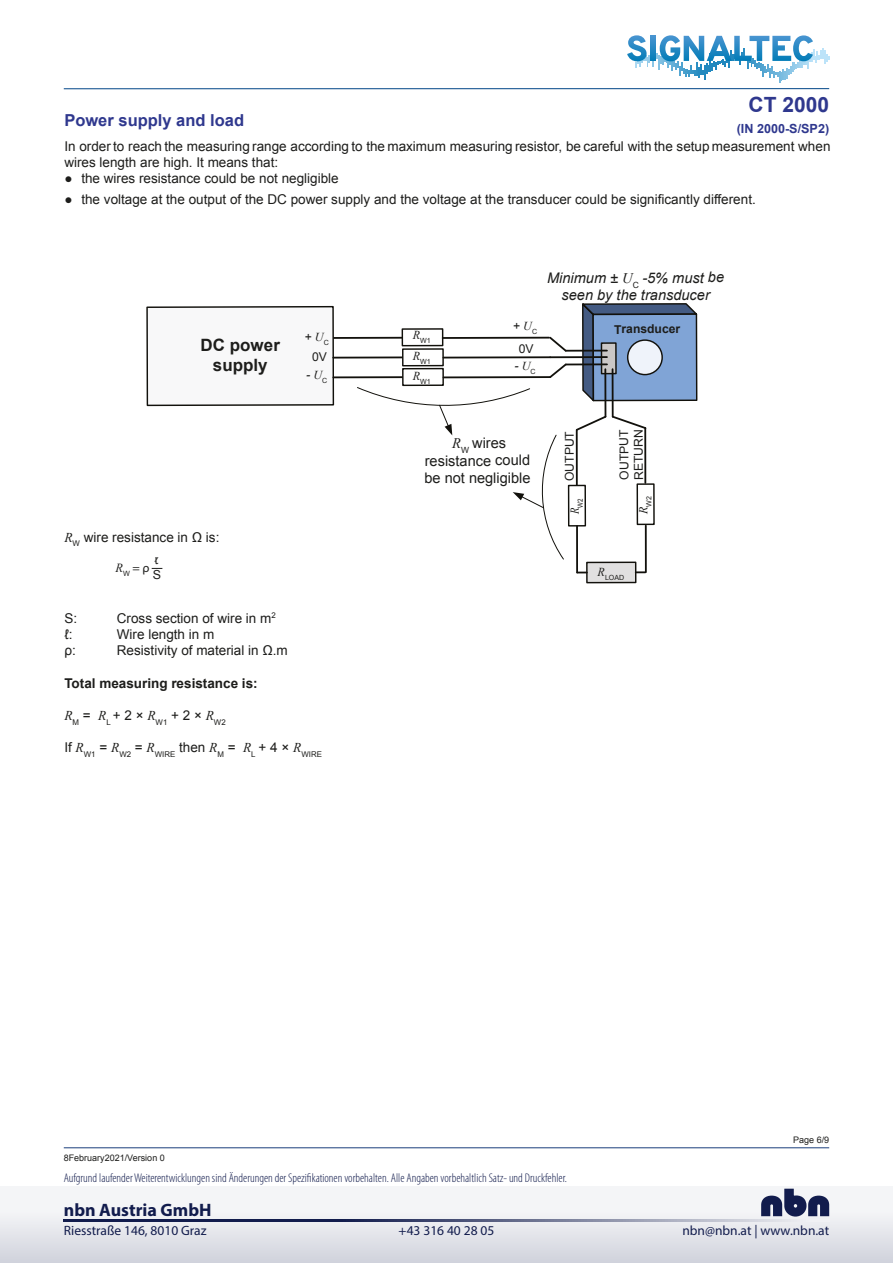
<style>
.page{position:relative;width:893px;height:1263px;background:#fff}
.page>*{position:absolute;margin:0;border:0;box-sizing:border-box;transform-origin:0 0}
.t1{font:700 21px "Arial";color:#2f388e}
.t2{font:700 18px "Myriad Pro";color:#121c4d}
.t3{font:700 16.95px/20.4px "Arial";letter-spacing:-.005em;color:#1d1d1b;text-align:center}
.t4{font:700 16.5px "Arial";color:#2f388e}
.t5{font:italic 14.55px/17.5px "Arial";color:#1d1d1b;text-align:center}
.t6{font:14.55px/17.4px "Arial";letter-spacing:-.005em;color:#1d1d1b;text-align:center}
.t7{font:13.5px/16.2px "Arial";color:#1d1d1b}
.t8{font:13.5px "Myriad Pro";color:#121c4d}
.t9{font:700 13.5px "Arial";color:#1d1d1b}
.t10{font:300 condensed 12.6px "Myriad Pro";color:#121c4d}
.t11{font:700 12.6px "Arial";color:#2f388e}
.t12{font:12.45px "Myriad Pro";color:#1d1d1b}
.t13{font:12.45px/14.9px "Arial";color:#1d1d1b}
.t14{font:12.15px/19.6px "Arial";color:#1d1d1b;text-align:center}
.t15{font:700 12.15px "Arial";letter-spacing:-.005em;color:#1d1d1b}
.t16{font:italic 12.15px "Arial";color:#1d1d1b}
.t17{font:9px "Arial";color:#1d1d1b}
.t18{font:7.8px "Arial";color:#1d1d1b}
.t19{font:7.05px "Arial";letter-spacing:-.005em;color:#1d1d1b}
.t20{font:7.05px "Arial";letter-spacing:-.005em;color:#1d1d1b;scale:.87 1}
.s1{font-style:italic}
.s2{font-family:"Times New Roman";font-style:italic}
.s3{font-family:"Times New Roman"}
</style>
<div class="page">
<hr style="left:64px;top:1147px;width:765px;height:1px;background:#1b3f7c">
<svg style="left:579px;top:303px;width:119px;height:101px"></svg>
<div style="left:593px;top:314px;width:104px;height:87px;background:#80a4d6"></div>
<div style="left:592px;top:313px;width:105px;height:88px;border:1px solid #12110c"></div>
<div style="left:628px;top:340px;width:34px;height:35px;background:#eff3fa;border-radius:50%"></div>
<div style="left:627px;top:339px;width:36px;height:36px;border:1px solid #12110c;border-radius:50%"></div>
<svg style="left:146px;top:305px;width:189px;height:102px"></svg>
<div style="left:586px;top:562px;width:50px;height:21px;background:#e1e0e0;border:1px solid #12110c"></div>
<hr style="left:645px;top:526px;width:2px;height:46px;background:#12110c">
<hr style="left:334px;top:337px;width:68px;height:2px;background:#12110c">
<hr style="left:333px;top:356px;width:69px;height:3px;background:#12110c">
<hr style="left:333px;top:376px;width:69px;height:2px;background:#12110c">
<hr style="left:443px;top:337px;width:106px;height:2px;background:#12110c">
<hr style="left:443px;top:356px;width:107px;height:2px;background:#12110c">
<hr style="left:443px;top:376px;width:107px;height:2px;background:#12110c">
<div style="left:601px;top:342px;width:16px;height:32px;background:#cac7c6;border:1px solid #12110c"></div>
<svg style="left:548px;top:336px;width:20px;height:16px"></svg>
<svg style="left:548px;top:363px;width:20px;height:15px"></svg>
<hr style="left:550px;top:356px;width:57px;height:2px;background:#12110c">
<hr style="left:566px;top:350px;width:41px;height:2px;background:#12110c">
<hr style="left:566px;top:363px;width:41px;height:2px;background:#12110c">
<hr style="left:604px;top:369px;width:2px;height:48px;background:#12110c">
<hr style="left:612px;top:369px;width:2px;height:48px;background:#12110c">
<hr style="left:576px;top:526px;width:2px;height:46px;background:#12110c">
<hr style="left:644px;top:428px;width:2px;height:55px;background:#12110c">
<svg style="left:575px;top:414px;width:72px;height:18px"></svg>
<hr style="left:576px;top:430px;width:2px;height:55px;background:#12110c">
<svg style="left:357px;top:387px;width:207px;height:172px"></svg>
<div style="left:402px;top:328px;width:41px;height:18px;border:1px solid #12110c"></div>
<div style="left:402px;top:348px;width:42px;height:18px;border:1px solid #12110c"></div>
<div style="left:402px;top:368px;width:42px;height:18px;border:1px solid #12110c"></div>
<div style="left:568px;top:485px;width:18px;height:42px;border:1px solid #12110c"></div>
<div style="left:636px;top:483px;width:19px;height:42px;border:1px solid #12110c"></div>
<svg style="left:636px;top:571px;width:9px;height:2px"></svg>
<hr style="left:64px;top:88px;width:765px;height:1px;background:#004587">
<svg style="left:627px;top:35px;width:202px;height:47px"></svg>
<div style="left:0;top:1186px;width:893px;height:77px;background:linear-gradient(to bottom,#fcfdfd,#d4d6df)"></div>
<svg style="left:64px;top:1220px;width:765px;height:1px"></svg>
<svg style="left:761px;top:1189px;width:68px;height:27px"></svg>
<h1 class="t1" style="left:749px;top:97px;width:82px">CT 2000</h1>
<p class="t11" style="left:737px;top:124px;width:94px">(IN 2000-S/SP2)</p>
<p class="t4" style="left:64px;top:114px;width:181px">Power supply and load</p>
<p class="t7" style="left:64px;top:139px;width:768px">In order to reach the measuring range according to the maximum measuring resistor, be careful with the setup measurement when wires length are high. It means that:</p>
<p class="t7" style="left:64px;top:171px;width:276px">● the wires resistance could be not negligible</p>
<p class="t7" style="left:64px;top:192px;width:693px">● the voltage at the output of the DC power supply and the voltage at the transducer could be significantly different.</p>
<p class="t3" style="left:201px;top:336px;width:81px">DC power supply</p>
<p class="t14" style="left:304px;top:328px;width:26px"><span class="s1">+</span> <span class="s2">U</span><sub>C<br></sub>0V</p>
<p class="t16" style="left:306px;top:370px;width:23px">- <span class="s3">U</span><sub>C</sub></p>
<p class="t7" style="left:64px;top:530px;width:157px"><span class="s2">R</span><sub>W</sub> wire resistance in Ω is:</p>
<p class="t12" style="left:115px;top:562px;width:36px"><span class="s2">R</span><sub>W</sub>=ρ</p>
<p class="t13" style="left:153px;top:554px;width:10px">ℓ<br>S</p>
<p class="t7" style="left:64px;top:611px;width:14px">S:</p>
<p class="t7" style="left:117px;top:611px;width:160px">Cross section of wire in m<sup>2</sup></p>
<p class="t7" style="left:64px;top:627px;width:10px">ℓ:</p>
<p class="t7" style="left:117px;top:627px;width:99px">Wire length in m</p>
<p class="t7" style="left:64px;top:644px;width:13px">ρ:</p>
<p class="t7" style="left:117px;top:644px;width:172px">Resistivity of material in Ω.m</p>
<p class="t9" style="left:64px;top:678px;width:195px">Total measuring resistance is:</p>
<p class="t7" style="left:64px;top:708px;width:163px"><span class="s2">R</span><sub>M</sub> = <span class="s2">R</span><sub>L</sub>+2×<span class="s2">R</span><sub>W1</sub> +2×<span class="s2">R</span><sub>W2</sub></p>
<p class="t18" style="left:64px;top:751px;width:259px"><sup>If</sup> <sup>R</sup>W1 <sup>=</sup> <sup>R</sup>W2 <sup>=</sup> <sup>R</sup>WIRE <sup>then</sup> <sup>R</sup>M <sup>=</sup> <sup>R</sup>L <sup>+</sup> <sup>4</sup> <sup>×</sup> <sup>R</sup>WIRE</p>
<p class="t19" style="left:413px;top:338px;width:20px"><sup>R</sup>W1</p>
<p class="t19" style="left:413px;top:358px;width:20px"><sup>R</sup>W1</p>
<p class="t19" style="left:413px;top:379px;width:20px"><sup>R</sup>W1</p>
<p class="t16" style="left:513px;top:322px;width:26px">+ <span class="s3">U</span><sub>C</sub></p>
<p class="t16" style="left:514px;top:361px;width:23px">- <span class="s3">U</span><sub>C</sub></p>
<p class="t14" style="left:519px;top:340px;width:16px">0V</p>
<p class="t5" style="left:547px;top:270px;width:179px">Minimum ± <span class="s3">U</span><sub>C</sub> -5% must be seen by the transducer</p>
<p class="t15" style="left:614px;top:325px;width:68px">Transducer</p>
<p class="t6" style="left:424px;top:436px;width:108px"><span class="s2">R</span><sub>W</sub> wires resistance could be not negligible</p>
<p class="t14" style="left:561px;top:481px;width:51px;rotate:-90deg">OUTPUT</p>
<p class="t14" style="left:618px;top:480px;width:52px;line-height:14.5px;text-align:left;rotate:-90deg">OUTPUT<br>RETURN</p>
<p class="t20" style="left:578px;top:514px;width:20px;rotate:-90deg"><sup>R</sup>W2</p>
<p class="t19" style="left:646px;top:514px;width:20px;rotate:-90deg"><sup>R</sup>W2</p>
<p class="t19" style="left:598px;top:574px;width:28px"><sup>R</sup>LOAD</p>
<p class="t17" style="left:64px;top:1154px;width:103px">8February2021/Version 0</p>
<p class="t10" style="left:64px;top:1173px;width:505px">Aufgrund laufenderWeiterentwicklungen sind Änderungen der Spezifikationen vorbehalten. Alle Angaben vorbehaltlich Satz- und Druckfehler.</p>
<h2 class="t2" style="left:64px;top:1203px;width:149px">nbn Austria GmbH</h2>
<p class="t17" style="left:793px;top:1136px;width:38px">Page 6/9</p>
<p class="t8" style="left:64px;top:1225px;width:144px">Riesstraße 146, 8010 Graz</p>
<p class="t8" style="left:399px;top:1225px;width:97px">+43 316 40 28 05</p>
<p class="t8" style="left:682px;top:1225px;width:148px">nbn@nbn.at | www.nbn.at</p>
</div>
